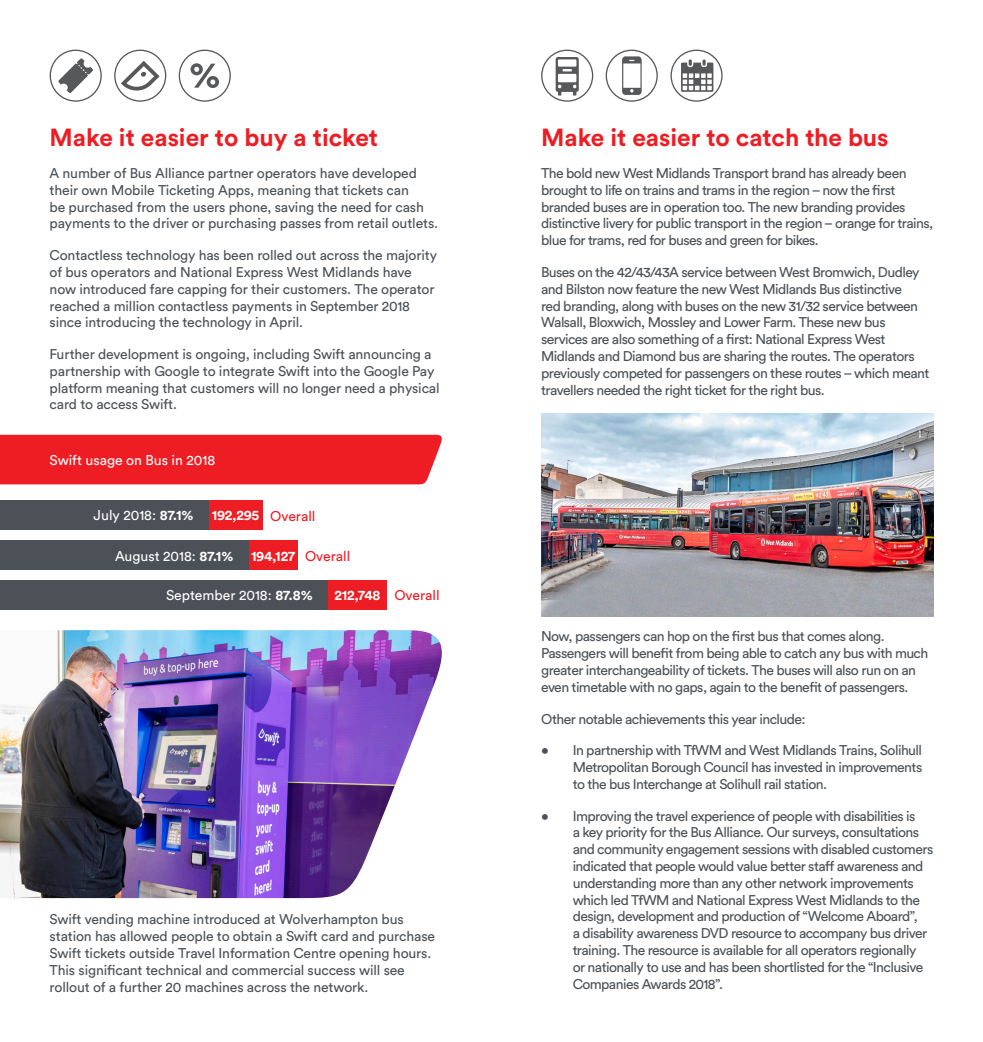
<style>
.page{position:relative;width:983px;height:1042px;background:#fff}
.page>*{position:absolute;margin:0;border:0;box-sizing:border-box;transform-origin:0 0}
.t1{font:700 24.5px "Circular Std";color:#ee1d23}
.t2{font:14px/16.8px "Circular Std";letter-spacing:-.04em;color:#4b5156}
.t3{font:14px/16.8px "Circular Std";letter-spacing:-.01em;color:#4b5156}
.t4{font:14px "Circular Std";color:#fff}
.t5{font:700 14px "Circular Std";letter-spacing:-.02em;color:#fff}
.t6{font:14px "Circular Std";color:#ee1d23}
.s1{font-weight:700}
</style>
<div class="page">
<div style="left:114px;top:50px;width:52px;height:52px;border:1px solid #57585a;border-radius:50%"></div>
<div style="left:50px;top:50px;width:52px;height:52px;border:1px solid #57585a;border-radius:50%"></div>
<div style="left:179px;top:50px;width:52px;height:52px;border:1px solid #57585a;border-radius:50%"></div>
<svg style="left:121px;top:61px;width:38px;height:30px"></svg>
<svg style="left:58px;top:58px;width:35px;height:35px"></svg>
<svg style="left:190px;top:63px;width:29px;height:25px"></svg>
<div style="left:605px;top:50px;width:52px;height:52px;border:1px solid #57585a;border-radius:50%"></div>
<div style="left:670px;top:50px;width:52px;height:52px;border:1px solid #57585a;border-radius:50%"></div>
<div style="left:541px;top:50px;width:52px;height:52px;border:1px solid #57585a;border-radius:50%"></div>
<svg style="left:555px;top:57px;width:23px;height:38px"></svg>
<svg style="left:622px;top:56px;width:19px;height:39px"></svg>
<svg style="left:681px;top:59px;width:32px;height:33px"></svg>
<img style="left:541px;top:413px;width:392px;height:203px">
<img style="left:0;top:630px;width:441px;height:268px">
<div style="left:0;top:435px;width:442px;height:49px;background:#ee1d23"></div>
<div style="left:208px;top:500px;width:54px;height:30px;background:#ee1d23"></div>
<div style="left:248px;top:540px;width:50px;height:30px;background:#ee1d23"></div>
<div style="left:327px;top:580px;width:60px;height:30px;background:#ee1d23"></div>
<div style="left:0;top:500px;width:208px;height:30px;background:#4b5156"></div>
<div style="left:0;top:540px;width:248px;height:30px;background:#4b5156"></div>
<div style="left:0;top:580px;width:327px;height:30px;background:#4b5156"></div>
<p class="t1" style="left:50px;top:122px;width:330px">Make it easier to buy a ticket</p>
<p class="t3" style="left:50px;top:165px;width:390px">A number of Bus Alliance partner operators have developed their own Mobile Ticketing Apps, meaning that tickets can<br>be purchased from the users phone, saving the need for cash payments to the driver or purchasing passes from retail outlets.</p>
<p class="t3" style="left:50px;top:247px;width:389px">Contactless technology has been rolled out across the majority of bus operators and National Express West Midlands have now introduced fare capping for their customers. The operator reached a million contactless payments in September 2018 since introducing the technology in April.</p>
<p class="t3" style="left:50px;top:345px;width:391px">Further development is ongoing, including Swift announcing a partnership with Google to integrate Swift into the Google Pay platform meaning that customers will no longer need a physical card to access Swift.</p>
<p class="t4" style="left:50px;top:452px;width:167px">Swift usage on Bus in 2018</p>
<p class="t4" style="left:94px;top:507px;width:101px">July 2018: <span class="s1">87.1%</span></p>
<p class="t4" style="left:115px;top:547px;width:120px">August 2018: <span class="s1">87.1%</span></p>
<p class="t4" style="left:166px;top:587px;width:148px">September 2018: <span class="s1">87.8%</span></p>
<p class="t5" style="left:334px;top:586px;width:47px">212,748</p>
<p class="t6" style="left:270px;top:508px;width:47px">Overall</p>
<p class="t5" style="left:212px;top:506px;width:49px">192,295</p>
<p class="t5" style="left:251px;top:547px;width:46px">194,127</p>
<p class="t6" style="left:305px;top:547px;width:47px">Overall</p>
<p class="t6" style="left:394px;top:587px;width:47px">Overall</p>
<p class="t3" style="left:50px;top:911px;width:387px">Swift vending machine introduced at Wolverhampton bus station has allowed people to obtain a Swift card and purchase Swift tickets outside Travel Information Centre opening hours.<br>This significant technical and commercial success will see rollout of a further 20 machines across the network.</p>
<p class="t1" style="left:541px;top:122px;width:349px">Make it easier to catch the bus</p>
<p class="t2" style="left:541px;top:165px;width:393px">The bold new West Midlands Transport brand has already been brought to life on trains and trams in the region – now the first branded buses are in operation too. The new branding provides distinctive livery for public transport in the region – orange for trains, blue for trams, red for buses and green for bikes.</p>
<p class="t2" style="left:541px;top:263px;width:390px">Buses on the 42/43/43A service between West Bromwich, Dudley and Bilston now feature the new West Midlands Bus distinctive<br>red branding, along with buses on the new 31/32 service between Walsall, Bloxwich, Mossley and Lower Farm. These new bus services are also something of a first: National Express West Midlands and Diamond bus are sharing the routes. The operators previously competed for passengers on these routes – which meant travellers needed the right ticket for the right bus.</p>
<p class="t2" style="left:541px;top:628px;width:388px">Now, passengers can hop on the first bus that comes along.<br>Passengers will benefit from being able to catch any bus with much greater interchangeability of tickets. The buses will also run on an even timetable with no gaps, again to the benefit of passengers.</p>
<p class="t2" style="left:541px;top:710px;width:266px">Other notable achievements this year include:</p>
<p class="t2" style="left:572px;top:742px;width:351px;text-align:justify;text-indent:-32px">• In partnership with TfWM and West Midlands Trains, Solihull Metropolitan Borough Council has invested in improvements to the bus Interchange at Solihull rail station.</p>
<p class="t2" style="left:572px;top:807px;width:362px;text-indent:-32px">• Improving the travel experience of people with disabilities is<br>a key priority for the Bus Alliance. Our surveys, consultations and community engagement sessions with disabled customers indicated that people would value better staff awareness and understanding more than any other network improvements which led TfWM and National Express West Midlands to the design, development and production of “Welcome Aboard”,<br>a disability awareness DVD resource to accompany bus driver training. The resource is available for all operators regionally<br>or nationally to use and has been shortlisted for the “Inclusive Companies Awards 2018”.</p>
</div>
